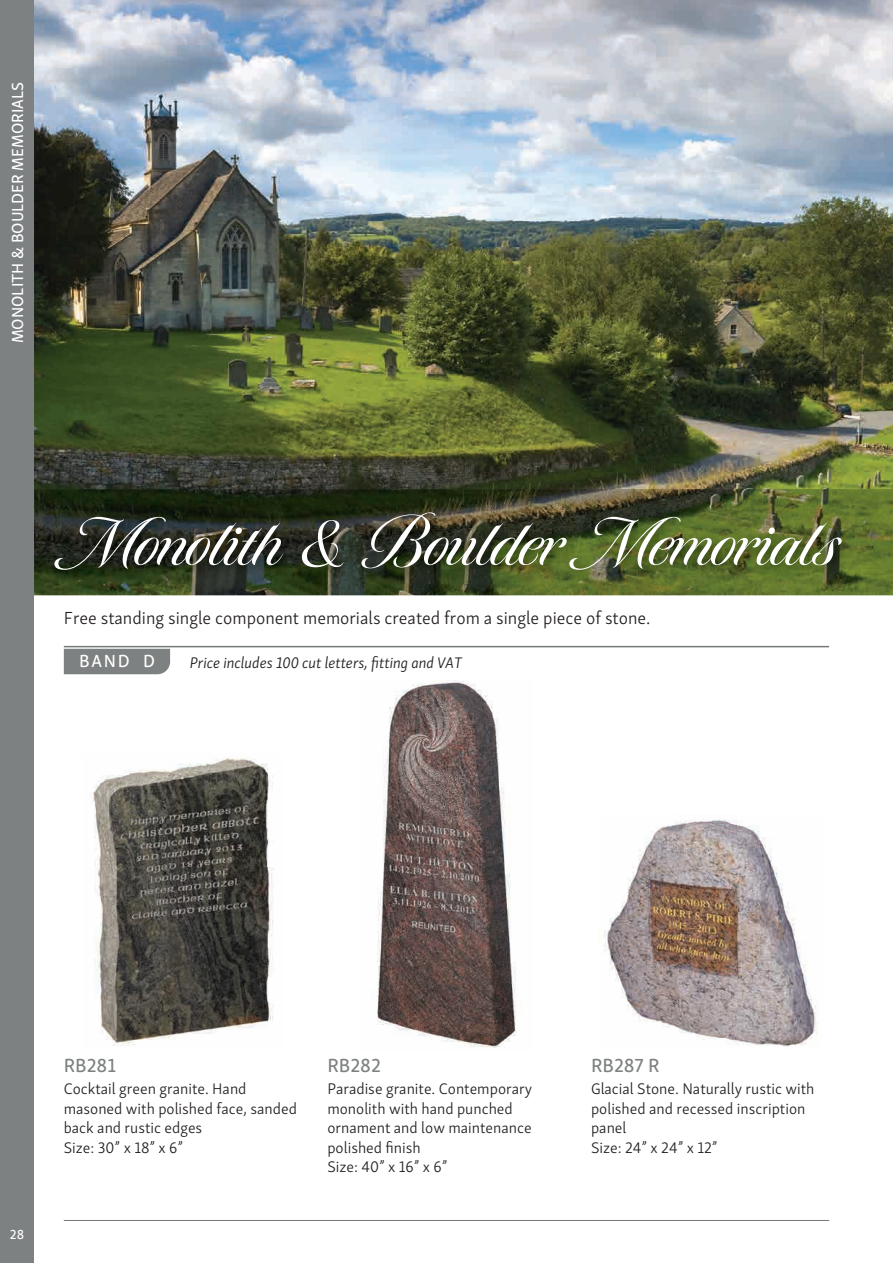
<style>
.page{position:relative;width:893px;height:1263px;background:#fff}
.page>*{position:absolute;margin:0;border:0;box-sizing:border-box;transform-origin:0 0}
.t1{font:500 72px "Tangier";color:#fff}
.t2{font:19.5px "Skolar Sans Latn Me";color:#7e8181}
.t3{font:300 18px "Skolar Sans Latn";color:#231f20}
.t4{font:18px "Skolar Sans Latn Me";color:#fff}
.t5{font:16.5px "Skolar Sans Latn Me";color:#fff}
.t6{font:300 15.75px/19.5px "Skolar Sans Latn";color:#231f20}
.t7{font:italic 300 15.75px "Skolar Sans Latn";color:#231f20}
.t8{font:13.5px "Skolar Sans Latn Me";color:#fff}
</style>
<div class="page">
<hr style="left:64px;top:1220px;width:765px;height:1px;background:#757878">
<img style="left:34px;top:0;width:859px;height:489px">
<img style="left:34px;top:489px;width:859px;height:106px">
<hr style="left:64px;top:646px;width:765px;height:1px;background:#757878">
<div style="left:64px;top:649px;width:106px;height:25px;background:#7e8181"></div>
<img style="left:604px;top:819px;width:214px;height:228px">
<img style="left:93px;top:757px;width:181px;height:289px">
<img style="left:377px;top:681px;width:140px;height:367px">
<div style="left:0;top:0;width:34px;height:1263px;background:#7e8181"></div>
<img style="left:48px;top:506px;width:806px;height:77px">
<p class="t5" style="left:5px;top:343px;width:263px;rotate:-90deg">MONOLITH &amp; BOULDER MEMORIALS</p>
<h1 class="t1" style="left:64px;top:501px;width:777px">Monolith &amp; Boulder Memorials</h1>
<p class="t3" style="left:64px;top:604px;width:588px">Free standing single component memorials created from a single piece of stone.</p>
<p class="t4" style="left:79px;top:647px;width:77px">BAND D</p>
<p class="t7" style="left:190px;top:651px;width:274px">Price includes 100 cut letters, fitting and VAT</p>
<p class="t8" style="left:10px;top:1224px;width:16px">28</p>
<p class="t2" style="left:64px;top:1050px;width:54px">RB281</p>
<p class="t6" style="left:64px;top:1078px;width:235px">Cocktail green granite. Hand masoned with polished face, sanded back and rustic edges<br>Size: 30” x 18” x 6”</p>
<p class="t2" style="left:327px;top:1050px;width:55px">RB282</p>
<p class="t6" style="left:327px;top:1078px;width:206px">Paradise granite. Contemporary monolith with hand punched ornament and low maintenance polished finish<br>Size: 40” x 16” x 6”</p>
<p class="t2" style="left:591px;top:1050px;width:70px">RB287 R</p>
<p class="t6" style="left:591px;top:1078px;width:225px">Glacial Stone. Naturally rustic with polished and recessed inscription panel<br>Size: 24” x 24” x 12”</p>
</div>
